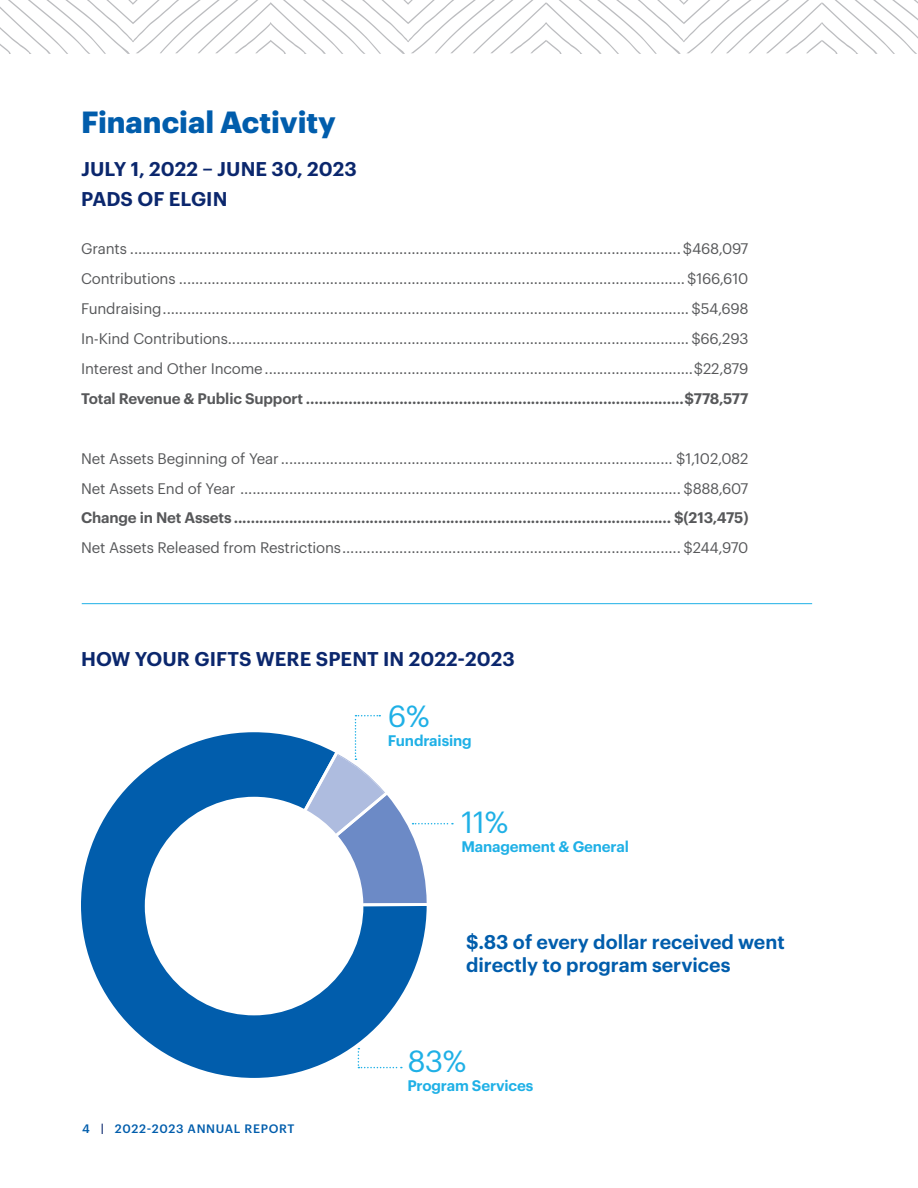
<style>
.page{position:relative;width:918px;height:1188px;background:#fff}
.page>*{position:absolute;margin:0;border:0;box-sizing:border-box;transform-origin:0 0}
.t1{font:700 30px "Graphik";color:#015dac}
.t2{font:30px "Graphik";color:#1fb0e6}
.t3{font:600 19.5px/30px "Graphik";letter-spacing:.005em;color:#0b276d}
.t4{font:600 19.5px/22.5px "Graphik";color:#015dac}
.t5{font:15px "Graphik";letter-spacing:-.01em;color:#57585a}
.t6{font:600 15px "Graphik";letter-spacing:-.01em;color:#57585a}
.t7{font:600 15px "Graphik";letter-spacing:-.01em;color:#1fb0e6}
.t8{font:500 12px "Graphik";letter-spacing:.055em;color:#015dac}
.s1{color:#0b276d}
</style>
<div class="page">
<svg style="left:81px;top:732px;width:346px;height:346px"></svg>
<hr style="left:82px;top:603px;width:730px;height:1px;background:#1fb0e6">
<svg style="left:304px;top:715px;width:149px;height:191px"></svg>
<svg style="left:358px;top:1048px;width:44px;height:20px"></svg>
<svg style="left:0;top:0;width:918px;height:54px"></svg>
<p class="t1" style="left:81px;top:99px;width:256px">Financial Activity</p>
<p class="t3" style="left:81px;top:152px;width:277px">JULY 1, 2022 – JUNE 30, 2023<br>PADS OF ELGIN</p>
<p class="t5" style="left:81px;top:238px;width:669px">Grants .......................................................................................................................................$468,097</p>
<p class="t5" style="left:81px;top:267px;width:669px">Contributions ............................................................................................................................ $166,610</p>
<p class="t5" style="left:81px;top:297px;width:669px">Fundraising................................................................................................................................. $54,698</p>
<p class="t5" style="left:81px;top:327px;width:669px">In-Kind Contributions................................................................................................................. $66,293</p>
<p class="t5" style="left:81px;top:357px;width:669px">Interest and Other Income.........................................................................................................$22,879</p>
<p class="t6" style="left:81px;top:387px;width:669px">Total Revenue &amp; Public Support .........................................................................................$778,577</p>
<p class="t5" style="left:81px;top:447px;width:669px">Net Assets Beginning of Year................................................................................................ $1,102,082</p>
<p class="t5" style="left:81px;top:477px;width:669px">Net Assets End of Year ............................................................................................................ $888,607</p>
<p class="t6" style="left:81px;top:507px;width:669px">Change in Net Assets ....................................................................................................... $(213,475)</p>
<p class="t5" style="left:81px;top:537px;width:669px">Net Assets Released from Restrictions................................................................................... $244,970</p>
<p class="t3" style="left:81px;top:642px;width:435px">HOW YOUR GIFTS WERE SPENT IN 2022-2023</p>
<p class="t2" style="left:388px;top:693px;width:43px">6%</p>
<p class="t7" style="left:388px;top:729px;width:85px">Fundraising</p>
<p class="t2" style="left:461px;top:800px;width:48px">11%</p>
<p class="t7" style="left:461px;top:835px;width:169px">Management &amp; General</p>
<p class="t4" style="left:466px;top:929px;width:320px">$.83 of every dollar received went directly to program services</p>
<p class="t8" style="left:82px;top:1119px;width:214px">4 <span class="s1">|</span> 2022-2023 ANNUAL REPORT</p>
<p class="t2" style="left:407px;top:1039px;width:60px">83%</p>
<p class="t7" style="left:407px;top:1074px;width:128px">Program Services</p>
</div>
